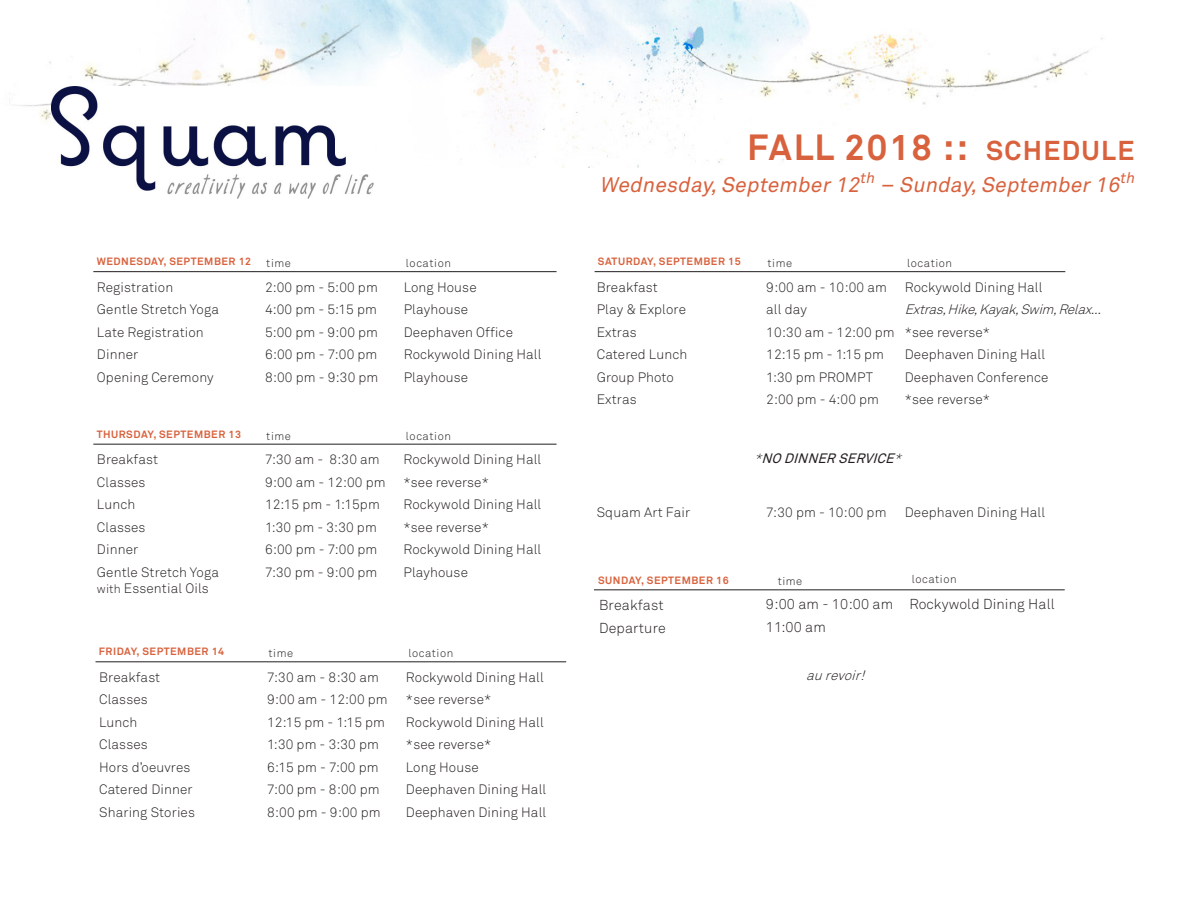
<style>
.page{position:relative;width:1188px;height:918px;background:#fff}
.page>*{position:absolute;margin:0;border:0;box-sizing:border-box;transform-origin:0 0}
.t1{font:700 36px "Akkurat";letter-spacing:.05em;color:#d8623d}
.t2{font:italic 21px "Akkurat";color:#d8623d}
.t3{font:300 14.25px "Akkurat";letter-spacing:.01em;color:#231f20}
.t4{font:300 13.5px/22.5px "Akkurat";letter-spacing:.01em;color:#231f20}
.t5{font:italic 300 13.5px "Akkurat";color:#231f20}
.t6{font:italic 13.5px "Akkurat";color:#231f20}
.t7{font:300 11.25px "Akkurat";letter-spacing:.05em;color:#231f20}
.t8{font:700 10.5px "Akkurat";letter-spacing:.05em;color:#d8623d}
.s1{font-size:12px}
.s2{font-size:27px}
.s3{font-weight:300}
</style>
<div class="page">
<img style="left:9px;top:0;width:1094px;height:167px">
<hr style="left:93px;top:271px;width:464px;height:1px;background:#231f20">
<hr style="left:93px;top:444px;width:464px;height:1px;background:#231f20">
<hr style="left:96px;top:661px;width:470px;height:1px;background:#231f20">
<hr style="left:595px;top:271px;width:470px;height:1px;background:#231f20">
<hr style="left:594px;top:589px;width:471px;height:1px;background:#231f20">
<img style="left:52px;top:86px;width:322px;height:112px">
<p class="t8" style="left:97px;top:255px;width:156px">WEDNESDAY, SEPTEMBER 12</p>
<p class="t7" style="left:266px;top:256px;width:26px">time</p>
<p class="t7" style="left:406px;top:256px;width:46px">location</p>
<p class="t4" style="left:404px;top:276px;width:74px">Long House</p>
<p class="t4" style="left:404px;top:298px;width:66px">Playhouse</p>
<p class="t4" style="left:404px;top:321px;width:111px">Deephaven Office</p>
<p class="t4" style="left:404px;top:343px;width:139px">Rockywold Dining Hall</p>
<p class="t4" style="left:404px;top:366px;width:66px">Playhouse</p>
<p class="t4" style="left:97px;top:276px;width:78px">Registration</p>
<p class="t4" style="left:97px;top:298px;width:124px">Gentle Stretch Yoga</p>
<p class="t4" style="left:97px;top:321px;width:108px">Late Registration</p>
<p class="t4" style="left:97px;top:343px;width:43px">Dinner</p>
<p class="t4" style="left:97px;top:366px;width:118px">Opening Ceremony</p>
<p class="t4" style="left:265px;top:276px;width:114px">2:00 pm - 5:00 pm</p>
<p class="t4" style="left:265px;top:298px;width:113px">4:00 pm - 5:15 pm</p>
<p class="t4" style="left:265px;top:321px;width:115px">5:00 pm - 9:00 pm</p>
<p class="t4" style="left:265px;top:343px;width:114px">6:00 pm - 7:00 pm</p>
<p class="t4" style="left:265px;top:366px;width:115px">8:00 pm - 9:30 pm</p>
<p class="t8" style="left:97px;top:427px;width:146px">THURSDAY, SEPTEMBER 13</p>
<p class="t7" style="left:266px;top:429px;width:26px">time</p>
<p class="t7" style="left:406px;top:429px;width:46px">location</p>
<p class="t4" style="left:404px;top:448px;width:139px">Rockywold Dining Hall</p>
<p class="t4" style="left:404px;top:471px;width:87px">*see reverse*</p>
<p class="t4" style="left:404px;top:493px;width:139px">Rockywold Dining Hall</p>
<p class="t4" style="left:404px;top:516px;width:87px">*see reverse*</p>
<p class="t4" style="left:404px;top:538px;width:139px">Rockywold Dining Hall</p>
<p class="t4" style="left:404px;top:561px;width:66px">Playhouse</p>
<p class="t4" style="left:97px;top:448px;width:63px">Breakfast</p>
<p class="t4" style="left:97px;top:471px;width:50px">Classes</p>
<p class="t4" style="left:97px;top:493px;width:40px">Lunch</p>
<p class="t4" style="left:97px;top:516px;width:50px">Classes</p>
<p class="t4" style="left:97px;top:538px;width:43px">Dinner</p>
<p class="t4" style="left:97px;top:561px;width:124px">Gentle Stretch Yoga</p>
<p class="t4" style="left:97px;top:577px;width:113px"><span class="s1">with</span> Essential Oils</p>
<p class="t4" style="left:265px;top:448px;width:116px">7:30 am - 8:30 am</p>
<p class="t4" style="left:265px;top:471px;width:122px">9:00 am - 12:00 pm</p>
<p class="t4" style="left:265px;top:493px;width:116px">12:15 pm - 1:15pm</p>
<p class="t4" style="left:265px;top:516px;width:113px">1:30 pm - 3:30 pm</p>
<p class="t4" style="left:265px;top:538px;width:114px">6:00 pm - 7:00 pm</p>
<p class="t4" style="left:265px;top:561px;width:114px">7:30 pm - 9:00 pm</p>
<p class="t8" style="left:99px;top:645px;width:127px">FRIDAY, SEPTEMBER 14</p>
<p class="t7" style="left:268px;top:646px;width:26px">time</p>
<p class="t7" style="left:408px;top:646px;width:46px">location</p>
<p class="t4" style="left:406px;top:666px;width:139px">Rockywold Dining Hall</p>
<p class="t4" style="left:406px;top:688px;width:87px">*see reverse*</p>
<p class="t4" style="left:406px;top:711px;width:139px">Rockywold Dining Hall</p>
<p class="t4" style="left:406px;top:733px;width:87px">*see reverse*</p>
<p class="t4" style="left:406px;top:756px;width:74px">Long House</p>
<p class="t4" style="left:406px;top:778px;width:142px">Deephaven Dining Hall<br>Deephaven Dining Hall</p>
<p class="t4" style="left:99px;top:666px;width:63px">Breakfast</p>
<p class="t4" style="left:99px;top:688px;width:50px">Classes</p>
<p class="t4" style="left:99px;top:711px;width:40px">Lunch</p>
<p class="t4" style="left:99px;top:733px;width:50px">Classes</p>
<p class="t4" style="left:99px;top:756px;width:93px">Hors d’oeuvres</p>
<p class="t4" style="left:99px;top:778px;width:95px">Catered Dinner</p>
<p class="t4" style="left:99px;top:801px;width:97px">Sharing Stories</p>
<p class="t4" style="left:267px;top:666px;width:113px">7:30 am - 8:30 am</p>
<p class="t4" style="left:267px;top:688px;width:122px">9:00 am - 12:00 pm</p>
<p class="t4" style="left:267px;top:711px;width:119px">12:15 pm - 1:15 pm</p>
<p class="t4" style="left:267px;top:733px;width:113px">1:30 pm - 3:30 pm</p>
<p class="t4" style="left:267px;top:756px;width:113px">6:15 pm - 7:00 pm</p>
<p class="t4" style="left:267px;top:778px;width:114px">7:00 pm - 8:00 pm</p>
<p class="t4" style="left:267px;top:801px;width:115px">8:00 pm - 9:00 pm</p>
<p class="t1" style="left:747px;top:125px;width:389px">FALL 2018 :: <span class="s2">SCHEDULE</span></p>
<p class="t2" style="left:599px;top:171px;width:540px">Wednesday,September12<sup>th</sup> – Sunday,September16<sup>th</sup></p>
<p class="t8" style="left:598px;top:255px;width:144px">SATURDAY, SEPTEMBER 15</p>
<p class="t7" style="left:768px;top:256px;width:26px">time</p>
<p class="t7" style="left:907px;top:256px;width:46px">location</p>
<p class="t4" style="left:905px;top:276px;width:139px">Rockywold Dining Hall</p>
<p class="t5" style="left:905px;top:301px;width:202px">Extras,Hike,Kayak,Swim,Relax...</p>
<p class="t4" style="left:905px;top:321px;width:87px">*see reverse*</p>
<p class="t4" style="left:905px;top:343px;width:142px">Deephaven Dining Hall</p>
<p class="t4" style="left:905px;top:366px;width:145px">Deephaven Conference</p>
<p class="t4" style="left:905px;top:388px;width:87px">*see reverse*</p>
<p class="t4" style="left:597px;top:276px;width:63px">Breakfast</p>
<p class="t4" style="left:597px;top:298px;width:91px">Play &amp; Explore</p>
<p class="t4" style="left:597px;top:321px;width:41px">Extras</p>
<p class="t4" style="left:597px;top:343px;width:92px">Catered Lunch</p>
<p class="t4" style="left:597px;top:366px;width:79px">Group Photo</p>
<p class="t4" style="left:597px;top:388px;width:41px">Extras</p>
<p class="t4" style="left:766px;top:276px;width:122px">9:00 am - 10:00 am</p>
<p class="t4" style="left:766px;top:298px;width:42px">all day</p>
<p class="t4" style="left:766px;top:321px;width:130px">10:30 am - 12:00 pm</p>
<p class="t4" style="left:766px;top:343px;width:119px">12:15 pm - 1:15 pm</p>
<p class="t4" style="left:766px;top:366px;width:108px">1:30 pm PROMPT</p>
<p class="t4" style="left:766px;top:388px;width:114px">2:00 pm - 4:00 pm</p>
<p class="t4" style="left:597px;top:501px;width:95px">Squam Art Fair</p>
<p class="t6" style="left:754px;top:450px;width:153px"><span class="s3">*</span>NO DINNER SERVICE<span class="s3">*</span></p>
<p class="t4" style="left:766px;top:501px;width:122px">7:30 pm - 10:00 pm</p>
<p class="t4" style="left:905px;top:501px;width:142px">Deephaven Dining Hall</p>
<p class="t8" style="left:598px;top:574px;width:132px">SUNDAY, SEPTEMBER 16</p>
<p class="t7" style="left:778px;top:574px;width:26px">time</p>
<p class="t7" style="left:912px;top:572px;width:46px">location</p>
<p class="t3" style="left:909px;top:595px;width:147px">Rockywold Dining Hall</p>
<p class="t3" style="left:766px;top:596px;width:129px">9:00 am - 10:00 am</p>
<p class="t3" style="left:766px;top:618px;width:61px">11:00 am</p>
<p class="t3" style="left:599px;top:596px;width:66px">Breakfast</p>
<p class="t3" style="left:599px;top:619px;width:68px">Departure</p>
<p class="t5" style="left:806px;top:667px;width:64px">aurevoir!</p>
</div>
